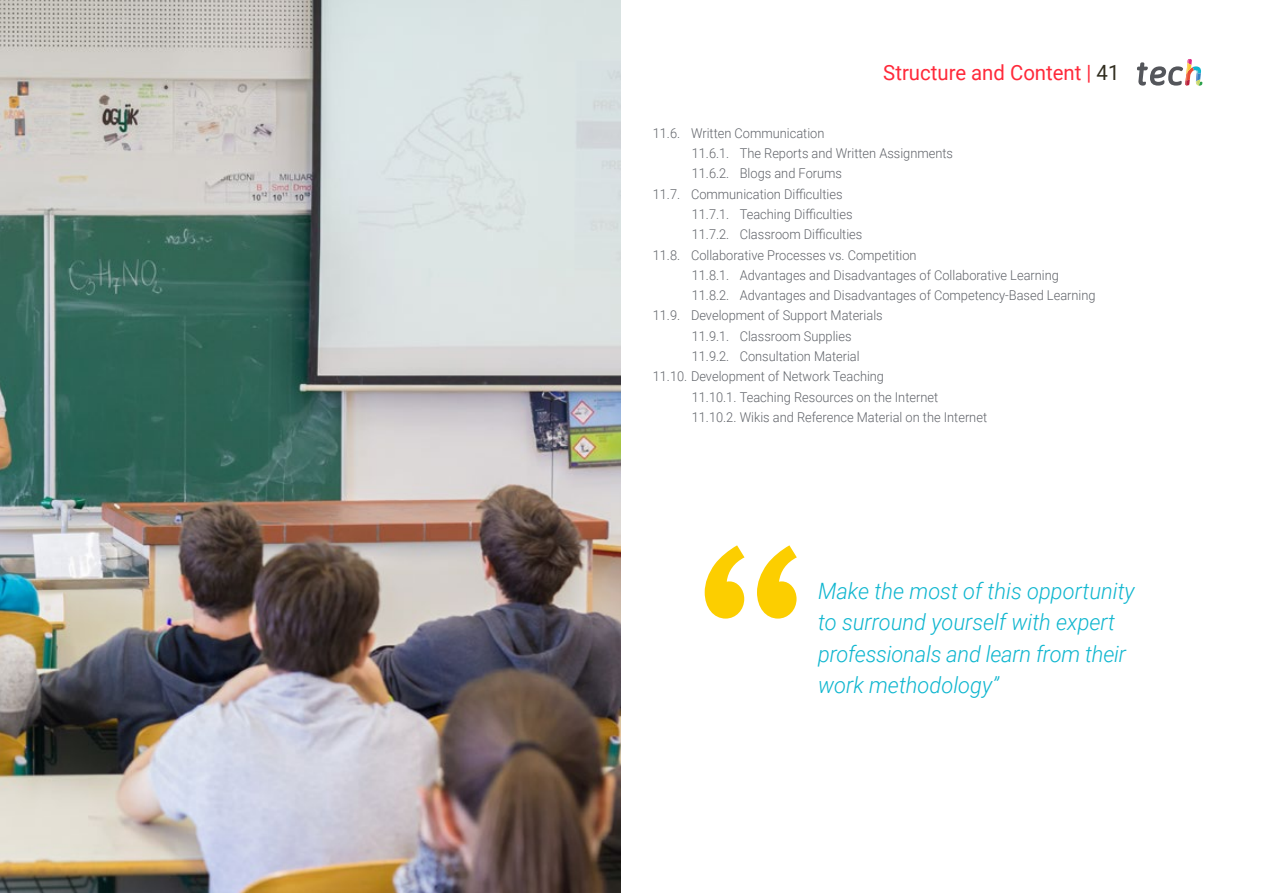
<style>
.page{position:relative;width:1263px;height:893px;background:#fff}
.page>*{position:absolute;margin:0;border:0;box-sizing:border-box;transform-origin:0 0}
.t1{font:italic 300 22.5px/31.5px "Roboto";color:#0fb6cf}
.t2{font:21px "Roboto";color:#ff293a}
.t3{font:300 13.5px "Roboto";color:#61646a;scale:.95 1}
.s1{color:#312e20}
</style>
<div class="page">
<img style="left:0;top:0;width:621px;height:893px">
<svg style="left:1137px;top:59px;width:65px;height:27px"></svg>
<svg style="left:705px;top:545px;width:92px;height:74px"></svg>
<h2 class="t2" style="left:883px;top:57px;width:238px">Structure and Content | <span class="s1">41</span></h2>
<p class="t3" style="left:653px;top:123px;width:182px">11.6. Written Communication</p>
<p class="t3" style="left:692px;top:144px;width:277px">11.6.1. The Reports and Written Assignments</p>
<p class="t3" style="left:692px;top:164px;width:160px">11.6.2. Blogs and Forums</p>
<p class="t3" style="left:653px;top:184px;width:201px">11.7. Communication Difficulties</p>
<p class="t3" style="left:692px;top:205px;width:171px">11.7.1. Teaching Difficulties</p>
<p class="t3" style="left:692px;top:225px;width:181px">11.7.2. Classroom Difficulties</p>
<p class="t3" style="left:653px;top:245px;width:279px">11.8. Collaborative Processes vs. Competition</p>
<p class="t3" style="left:692px;top:266px;width:388px">11.8.1. Advantages and Disadvantages of Collaborative Learning</p>
<p class="t3" style="left:692px;top:286px;width:427px">11.8.2. Advantages and Disadvantages of Competency-Based Learning</p>
<p class="t3" style="left:653px;top:306px;width:244px">11.9. Development of Support Materials</p>
<p class="t3" style="left:692px;top:326px;width:170px">11.9.1. Classroom Supplies</p>
<p class="t3" style="left:692px;top:347px;width:178px">11.9.2. Consultation Material</p>
<p class="t3" style="left:653px;top:367px;width:245px">11.10. Development of Network Teaching</p>
<p class="t3" style="left:692px;top:387px;width:261px">11.10.1. Teaching Resources on the Internet</p>
<p class="t3" style="left:692px;top:408px;width:312px">11.10.2. Wikis and Reference Material on the Internet</p>
<h1 class="t1" style="left:818px;top:574px;width:318px">Make the most of this opportunity to surround yourself with expert professionals and learn from their work methodology”</h1>
</div>
